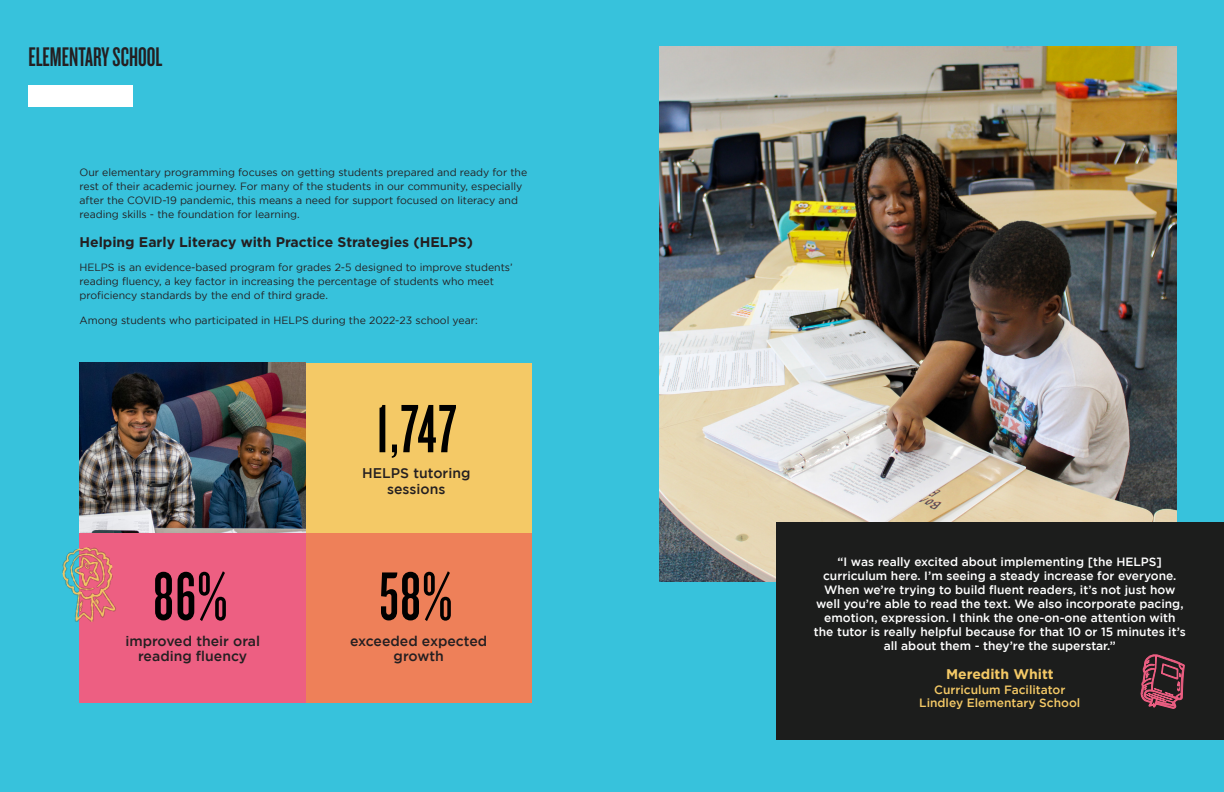
<style>
.page{position:relative;width:1224px;height:792px;background:#37c2dc}
.page>*{position:absolute;margin:0;border:0;box-sizing:border-box;transform-origin:0 0}
.t1{font:71px "Knockout HTF47 Bantamweight";letter-spacing:.02em;color:#000}
.Header{font:28px "Knockout HTF47 Bantamweight";color:#241f21}
.Work_-_headline{font:500 14px "Gotham";color:#241f21}
.Work_-_headline-2{font:700 14px "Gotham";color:#241f21}
.Work_-_headline-3{font:700 14px "Gotham";color:#f4c966}
.Work_-_headline-4{font:500 12px/14px "Gotham";color:#fff;text-align:center}
.Work_-_headline-5{font:500 12px/13px "Gotham";color:#f4c966;text-align:center}
.Work_-_headline-6{font:10.5px/14px "Gotham";color:#241f21}
</style>
<div class="page">
<div style="left:304px;top:533px;width:228px;height:170px;background:#ee8059"></div>
<div style="left:79px;top:533px;width:226px;height:170px;background:#ed5f82"></div>
<div style="left:305px;top:363px;width:227px;height:170px;background:#f4c966"></div>
<div style="left:28px;top:85px;width:105px;height:22px;background:#fff"></div>
<img style="left:660px;top:47px;width:516px;height:534px">
<img style="left:80px;top:363px;width:225px;height:170px">
<img style="left:62px;top:547px;width:54px;height:75px">
<div style="left:776px;top:522px;width:448px;height:218px;background:#1c1d1c"></div>
<svg style="left:1140px;top:654px;width:45px;height:55px"></svg>
<p class="Header" style="left:28px;top:42px;width:136px">ELEMENTARY SCHOOL</p>
<p class="Work_-_headline-6" style="left:79px;top:165px;width:449px">Our elementary programming focuses on getting students prepared and ready for the rest of their academic journey. For many of the students in our community, especially after the COVID-19 pandemic, this means a need for support focused on literacy and reading skills - the foundation for learning.</p>
<p class="Work_-_headline-2" style="left:79px;top:234px;width:395px">Helping Early Literacy with Practice Strategies (HELPS)</p>
<p class="Work_-_headline-6" style="left:79px;top:261px;width:435px">HELPS is an evidence-based program for grades 2-5 designed to improve students’ reading fluency, a key factor in increasing the percentage of students who meet proficiency standards by the end of third grade.</p>
<p class="Work_-_headline-6" style="left:79px;top:313px;width:400px">Among students who participated in HELPS during the 2022-23 school year:</p>
<p class="t1" style="left:153px;top:561px;width:76px">86%</p>
<p class="Work_-_headline" style="left:125px;top:633px;width:136px">improved their oral</p>
<p class="Work_-_headline" style="left:138px;top:649px;width:111px">reading fluency</p>
<p class="t1" style="left:376px;top:394px;width:82px">1,747</p>
<p class="Work_-_headline" style="left:362px;top:465px;width:110px">HELPS tutoring</p>
<p class="Work_-_headline" style="left:387px;top:481px;width:60px">sessions</p>
<p class="t1" style="left:379px;top:561px;width:75px">58%</p>
<p class="Work_-_headline" style="left:350px;top:633px;width:139px">exceeded expected</p>
<p class="Work_-_headline" style="left:394px;top:649px;width:52px">growth</p>
<p class="Work_-_headline-4" style="left:814px;top:554px;width:373px">“I was really excited about implementing [the HELPS] curriculum here. I’m seeing a steady increase for everyone.<br>When we’re trying to build fluent readers, it’s not just how well you’re able to read the text. We also incorporate pacing, emotion, expression. I think the one-on-one attention with the tutor is really helpful because for that 10 or 15 minutes it’s all about them - they’re the superstar.”</p>
<p class="Work_-_headline-3" style="left:946px;top:666px;width:109px">Meredith Whitt</p>
<p class="Work_-_headline-5" style="left:919px;top:683px;width:163px">Curriculum Facilitator<br>Lindley Elementary School</p>
</div>
